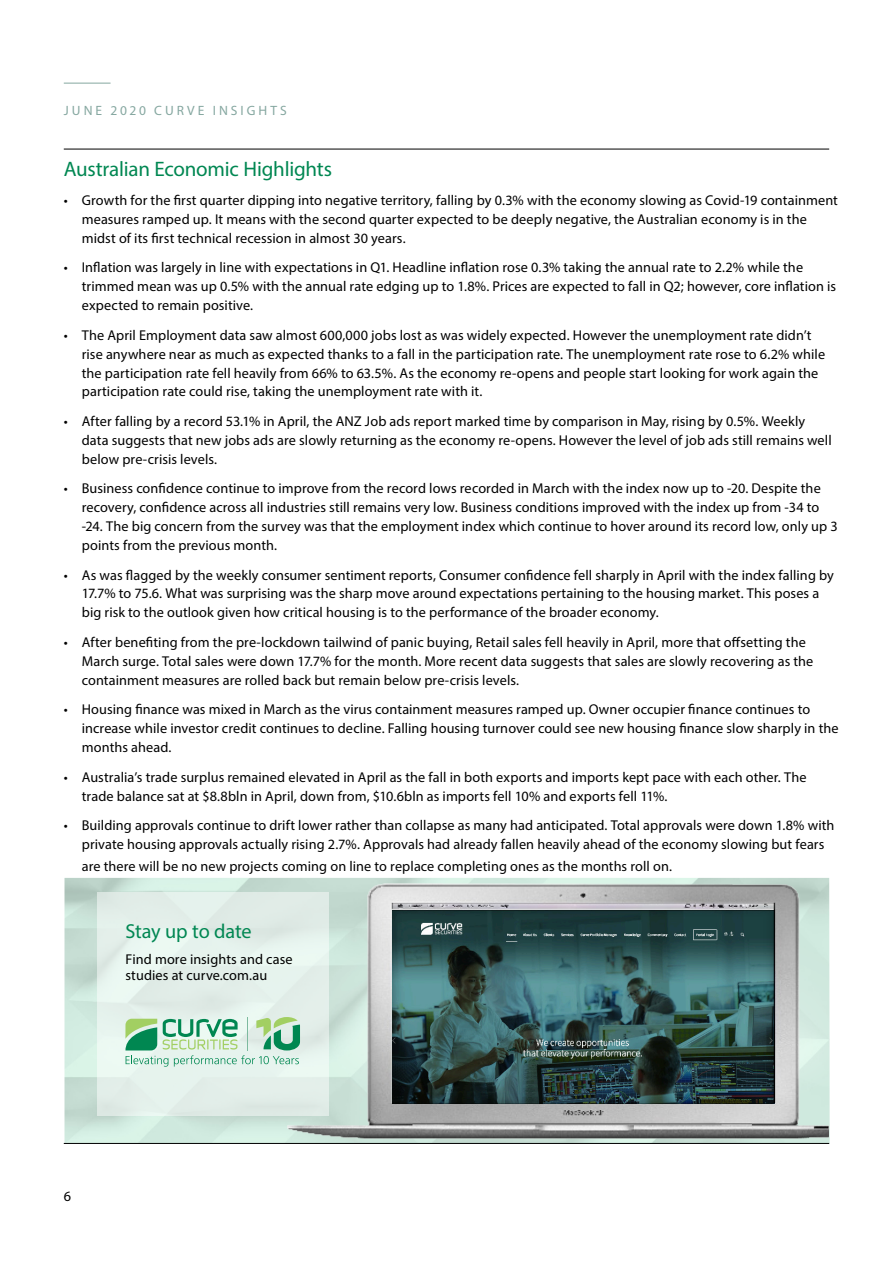
<style>
.page{position:relative;width:893px;height:1263px;background:#fff}
.page>*{position:absolute;margin:0;border:0;box-sizing:border-box;transform-origin:0 0}
.Body_spaced{font:21px "Myriad Pro";letter-spacing:-.01em;color:#008752}
.Body_spaced-2{font:20.25px "Myriad Pro";letter-spacing:-.01em;color:#008752}
.Body_spaced-3{font:14.25px/18.9px "Myriad Pro";letter-spacing:.005em;color:#000}
.Body{font:14.25px "Myriad Pro";color:#000}
.Subhead{font:13.5px "Myriad Pro";letter-spacing:.225em;color:#85a7a0}
</style>
<div class="page">
<hr style="left:64px;top:83px;width:47px;height:1px;background:#85a7a0">
<hr style="left:64px;top:149px;width:765px;height:1px;background:#000">
<img style="left:275px;top:878px;width:554px;height:265px">
<img style="left:392px;top:910px;width:382px;height:193px">
<div style="left:97px;top:892px;width:231px;height:224px;background:#e4efea"></div>
<svg style="left:125px;top:1017px;width:175px;height:50px"></svg>
<hr style="left:64px;top:1143px;width:765px;height:1px;background:#000">
<p class="Subhead" style="left:64px;top:102px;width:225px">JUNE 2020 CURVE INSIGHTS</p>
<p class="Body_spaced" style="left:64px;top:156px;width:270px">Australian Economic Highlights</p>
<p class="Body_spaced-3" style="left:82px;top:191px;width:758px;text-indent:-18px">• Growth for the first quarter dipping into negative territory, falling by 0.3% with the economy slowing as Covid-19 containment measures ramped up. It means with the second quarter expected to be deeply negative, the Australian economy is in the midst of its first technical recession in almost 30 years.</p>
<p class="Body_spaced-3" style="left:82px;top:258px;width:756px;text-indent:-18px">• Inflation was largely in line with expectations in Q1. Headline inflation rose 0.3% taking the annual rate to 2.2% while the trimmed mean was up 0.5% with the annual rate edging up to 1.8%. Prices are expected to fall in Q2; however, core inflation is expected to remain positive.</p>
<p class="Body_spaced-3" style="left:82px;top:325px;width:745px;text-indent:-18px">• The April Employment data saw almost 600,000 jobs lost as was widely expected. However the unemployment rate didn’t rise anywhere near as much as expected thanks to a fall in the participation rate. The unemployment rate rose to 6.2% while the participation rate fell heavily from 66% to 63.5%. As the economy re-opens and people start looking for work again the participation rate could rise, taking the unemployment rate with it.</p>
<p class="Body_spaced-3" style="left:82px;top:411px;width:751px;text-indent:-18px">• After falling by a record 53.1% in April, the ANZ Job ads report marked time by comparison in May, rising by 0.5%. Weekly data suggests that new jobs ads are slowly returning as the economy re-opens. However the level of job ads still remains well below pre-crisis levels.</p>
<p class="Body_spaced-3" style="left:82px;top:479px;width:757px;text-indent:-18px">• Business confidence continue to improve from the record lows recorded in March with the index now up to -20. Despite the recovery, confidence across all industries still remains very low. Business conditions improved with the index up from -34 to -24. The big concern from the survey was that the employment index which continue to hover around its record low, only up 3 points from the previous month.</p>
<p class="Body_spaced-3" style="left:82px;top:565px;width:754px;text-indent:-18px">• As was flagged by the weekly consumer sentiment reports, Consumer confidence fell sharply in April with the index falling by<br>17.7% to 75.6. What was surprising was the sharp move around expectations pertaining to the housing market. This poses a big risk to the outlook given how critical housing is to the performance of the broader economy.</p>
<p class="Body_spaced-3" style="left:82px;top:632px;width:733px;text-indent:-18px">• After benefiting from the pre-lockdown tailwind of panic buying, Retail sales fell heavily in April, more that offsetting the<br>March surge. Total sales were down 17.7% for the month. More recent data suggests that sales are slowly recovering as the containment measures are rolled back but remain below pre-crisis levels.</p>
<p class="Body_spaced-3" style="left:82px;top:700px;width:758px;text-indent:-18px">• Housing finance was mixed in March as the virus containment measures ramped up. Owner occupier finance continues to increase while investor credit continues to decline. Falling housing turnover could see new housing finance slow sharply in the months ahead.</p>
<p class="Body_spaced-3" style="left:82px;top:767px;width:726px;text-indent:-18px">• Australia’s trade surplus remained elevated in April as the fall in both exports and imports kept pace with each other. The trade balance sat at $8.8bln in April, down from, $10.6bln as imports fell 10% and exports fell 11%.</p>
<p class="Body_spaced-3" style="left:64px;top:815px;width:772px;text-align:center">• Building approvals continue to drift lower rather than collapse as many had anticipated. Total approvals were down 1.8% with private housing approvals actually rising 2.7%. Approvals had already fallen heavily ahead of the economy slowing but fears</p>
<p class="Body_spaced-3" style="left:82px;top:856px;width:592px">are there will be no new projects coming on line to replace completing ones as the months roll on.</p>
<p class="Body_spaced-2" style="left:125px;top:918px;width:128px">Stay up to date</p>
<p class="Body_spaced-3" style="left:125px;top:951px;width:169px;line-height:15.8px">Find more insights and case studies at curve.com.au</p>
<p class="Body" style="left:64px;top:1187px;width:9px">6</p>
</div>
